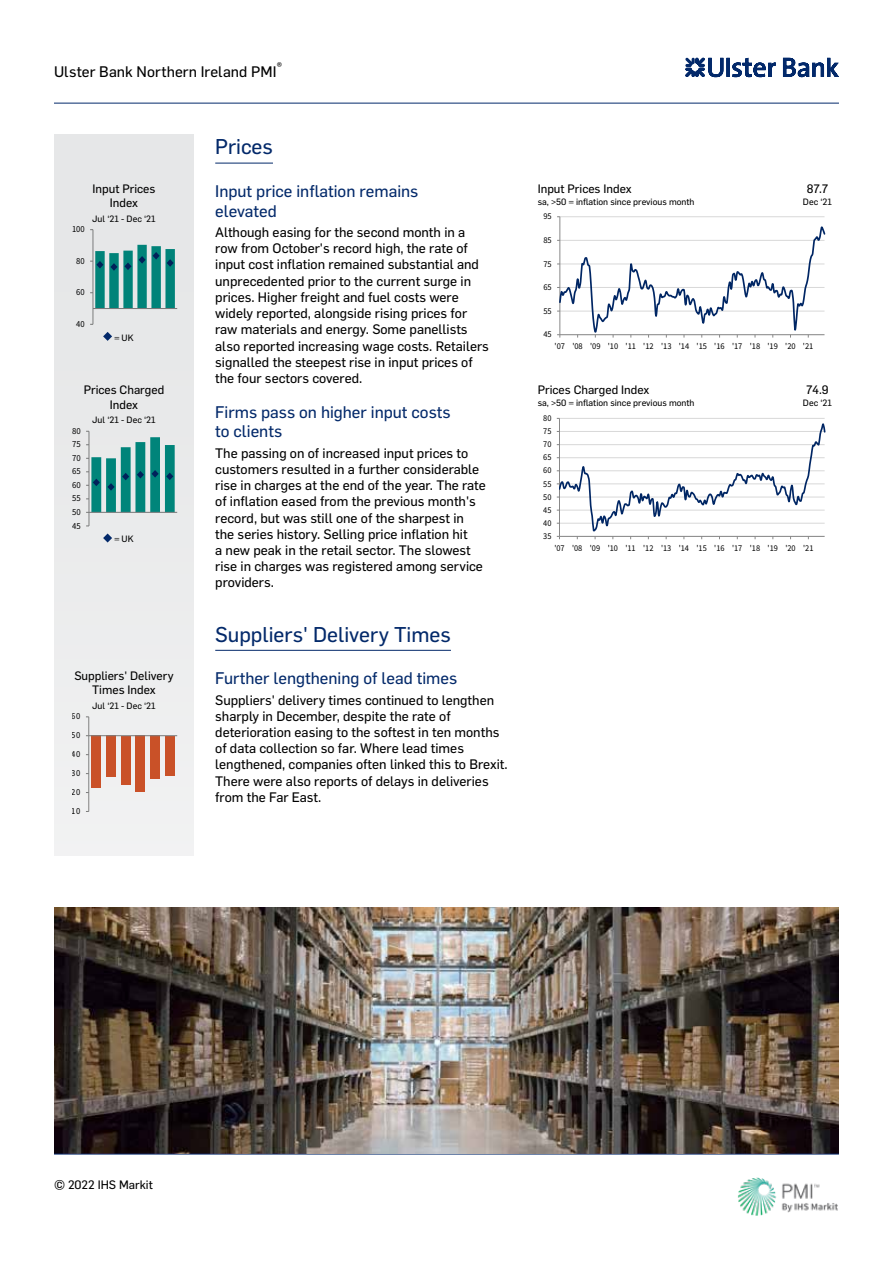
<style>
.page{position:relative;width:893px;height:1263px;background:#fff}
.page>*{position:absolute;margin:0;border:0;box-sizing:border-box;transform-origin:0 0}
.t1{font:21px "Flama Basic";color:#03296a}
.t2{font:16.5px/19.8px "Flama Basic";color:#03296a}
.t3{font:15px "Flama Basic";letter-spacing:.005em;color:#000}
.t4{font:13.5px/16.2px "Flama Basic";color:#000}
.t5{font:12px/14.4px "Flama Basic";color:#000;text-align:center}
.t6{font:10.5px "Flama Basic";color:#000}
.t7{font:9.3px "Source Sans Pro";letter-spacing:.005em;color:#000;scale:.93 1}
.t8{font:9.15px "Source Sans Pro";letter-spacing:.005em;color:#000;scale:.95 1}
.t9{font:9.15px "Source Sans Pro";letter-spacing:.005em;color:#000;scale:.93 1}
.t10{font:9px "Flama Basic";color:#000}
.t11{font:8.85px "Source Sans Pro";letter-spacing:-.005em;color:#000;scale:.94 1}
.t12{font:8.85px "Source Sans Pro";letter-spacing:-.005em;color:#000;scale:.96 1}
</style>
<div class="page">
<hr style="left:54px;top:103px;width:785px;height:1px;background:#03296a">
<img style="left:738px;top:1177px;width:100px;height:38px">
<hr style="left:54px;top:1154px;width:785px;height:1px;background:#03296a">
<svg style="left:685px;top:58px;width:154px;height:19px"></svg>
<div style="left:54px;top:134px;width:140px;height:722px;background:#e6e7e8"></div>
<hr style="left:215px;top:163px;width:58px;height:1px;background:#03296a">
<hr style="left:560px;top:216px;width:264px;height:1px;background:#d9d9d9">
<hr style="left:559px;top:217px;width:1px;height:118px;background:#868686">
<svg style="left:557px;top:224px;width:268px;height:114px"></svg>
<hr style="left:93px;top:230px;width:1px;height:94px;background:#868686">
<hr style="left:93px;top:308px;width:84px;height:1px;background:#868686">
<svg style="left:90px;top:245px;width:85px;height:63px"></svg>
<svg style="left:557px;top:418px;width:268px;height:121px"></svg>
<hr style="left:89px;top:431px;width:1px;height:95px;background:#868686">
<hr style="left:89px;top:512px;width:88px;height:1px;background:#868686">
<svg style="left:86px;top:431px;width:89px;height:82px"></svg>
<img style="left:54px;top:907px;width:785px;height:247px">
<svg style="left:103px;top:332px;width:9px;height:9px"></svg>
<svg style="left:103px;top:533px;width:9px;height:9px"></svg>
<hr style="left:215px;top:650px;width:236px;height:1px;background:#03296a">
<div style="left:91px;top:736px;width:10px;height:52px;background:#c95128"></div>
<div style="left:106px;top:736px;width:10px;height:41px;background:#c95128"></div>
<div style="left:121px;top:736px;width:10px;height:48px;background:#c95128"></div>
<div style="left:135px;top:736px;width:10px;height:56px;background:#c95128"></div>
<div style="left:150px;top:736px;width:10px;height:43px;background:#c95128"></div>
<div style="left:165px;top:736px;width:10px;height:39px;background:#c95128"></div>
<hr style="left:88px;top:717px;width:1px;height:94px;background:#868686">
<hr style="left:89px;top:735px;width:88px;height:1px;background:#868686">
<p class="t6" style="left:277px;top:59px;width:7px">®</p>
<p class="t3" style="left:54px;top:61px;width:224px">Ulster Bank Northern Ireland PMI</p>
<p class="t5" style="left:93px;top:180px;width:64px">Input Prices<br>Index</p>
<p class="t7" style="left:72px;top:223px;width:15px">100</p>
<p class="t10" style="left:92px;top:212px;width:65px">Jul ‘21 - Dec ‘21</p>
<p class="t7" style="left:76px;top:255px;width:11px">80</p>
<p class="t7" style="left:76px;top:286px;width:11px">60</p>
<p class="t7" style="left:76px;top:318px;width:11px">40</p>
<p class="t10" style="left:114px;top:331px;width:21px">= UK</p>
<p class="t5" style="left:84px;top:382px;width:82px">Prices Charged<br>Index</p>
<p class="t8" style="left:72px;top:425px;width:11px">80</p>
<p class="t8" style="left:72px;top:439px;width:11px">75</p>
<p class="t8" style="left:72px;top:452px;width:11px">70</p>
<p class="t8" style="left:72px;top:466px;width:11px">65</p>
<p class="t8" style="left:72px;top:479px;width:11px">60</p>
<p class="t8" style="left:72px;top:493px;width:11px">55</p>
<p class="t8" style="left:72px;top:506px;width:11px">50</p>
<p class="t8" style="left:72px;top:520px;width:11px">45</p>
<p class="t10" style="left:92px;top:414px;width:65px">Jul ‘21 - Dec ‘21</p>
<p class="t10" style="left:114px;top:533px;width:21px">= UK</p>
<p class="t5" style="left:74px;top:667px;width:101px">Suppliers' Delivery<br>Times Index</p>
<p class="t10" style="left:92px;top:699px;width:65px">Jul ‘21 - Dec ‘21</p>
<p class="t9" style="left:72px;top:711px;width:11px">60</p>
<p class="t9" style="left:72px;top:730px;width:11px">50</p>
<p class="t9" style="left:72px;top:749px;width:11px">40</p>
<p class="t9" style="left:72px;top:767px;width:11px">30</p>
<p class="t9" style="left:72px;top:786px;width:11px">20</p>
<p class="t9" style="left:72px;top:805px;width:11px">10</p>
<h1 class="t1" style="left:215px;top:132px;width:59px">Prices</h1>
<p class="t2" style="left:215px;top:180px;width:205px">Input price inflation remains elevated</p>
<p class="t4" style="left:215px;top:223px;width:275px">Although easing for the second month in a row from October's record high, the rate of input cost inflation remained substantial and unprecedented prior to the current surge in prices. Higher freight and fuel costs were widely reported, alongside rising prices for raw materials and energy. Some panellists also reported increasing wage costs. Retailers signalled the steepest rise in input prices of the four sectors covered.</p>
<p class="t2" style="left:215px;top:401px;width:237px">Firms pass on higher input costs to clients</p>
<p class="t4" style="left:215px;top:444px;width:272px">The passing on of increased input prices to customers resulted in a further considerable rise in charges at the end of the year. The rate of inflation eased from the previous month's record, but was still one of the sharpest in the series history. Selling price inflation hit<br>a new peak in the retail sector. The slowest rise in charges was registered among service providers.</p>
<h1 class="t1" style="left:215px;top:619px;width:237px">Suppliers' Delivery Times</h1>
<p class="t2" style="left:215px;top:667px;width:244px">Further lengthening of lead times</p>
<p class="t4" style="left:215px;top:691px;width:294px">Suppliers' delivery times continued to lengthen sharply in December, despite the rate of deterioration easing to the softest in ten months of data collection so far. Where lead times lengthened, companies often linked this to Brexit.<br>There were also reports of delays in deliveries from the Far East.</p>
<p class="t5" style="left:538px;top:180px;width:95px">Input Prices Index</p>
<p class="t10" style="left:538px;top:195px;width:158px">sa, &gt;50 = inflation since previous month</p>
<p class="t12" style="left:543px;top:211px;width:10px">95</p>
<p class="t12" style="left:543px;top:234px;width:10px">85</p>
<p class="t12" style="left:543px;top:258px;width:10px">75</p>
<p class="t12" style="left:543px;top:282px;width:10px">65</p>
<p class="t12" style="left:543px;top:305px;width:10px">55</p>
<p class="t12" style="left:543px;top:329px;width:10px">45</p>
<p class="t5" style="left:807px;top:180px;width:23px">87.7</p>
<p class="t10" style="left:803px;top:195px;width:31px">Dec ‘21</p>
<p class="t12" style="left:555px;top:341px;width:271px">'07 '08 '09 '10 '11 '12 '13 '14 '15 '16 '17 '18 '19 '20 '21</p>
<p class="t5" style="left:538px;top:382px;width:113px">Prices Charged Index</p>
<p class="t10" style="left:538px;top:397px;width:158px">sa, &gt;50 = inflation since previous month</p>
<p class="t11" style="left:543px;top:412px;width:10px">80</p>
<p class="t11" style="left:543px;top:426px;width:10px">75</p>
<p class="t11" style="left:543px;top:439px;width:10px">70</p>
<p class="t11" style="left:543px;top:452px;width:10px">65</p>
<p class="t11" style="left:543px;top:465px;width:10px">60</p>
<p class="t11" style="left:543px;top:478px;width:10px">55</p>
<p class="t11" style="left:543px;top:491px;width:10px">50</p>
<p class="t11" style="left:543px;top:504px;width:10px">45</p>
<p class="t11" style="left:543px;top:517px;width:10px">40</p>
<p class="t11" style="left:543px;top:530px;width:10px">35</p>
<p class="t5" style="left:806px;top:382px;width:24px">74.9</p>
<p class="t10" style="left:803px;top:397px;width:31px">Dec ‘21</p>
<p class="t11" style="left:554px;top:542px;width:277px">'07 '08 '09 '10 '11 '12 '13 '14 '15 '16 '17 '18 '19 '20 '21</p>
<p class="t5" style="left:54px;top:1176px;width:100px">© 2022 IHS Markit</p>
</div>
